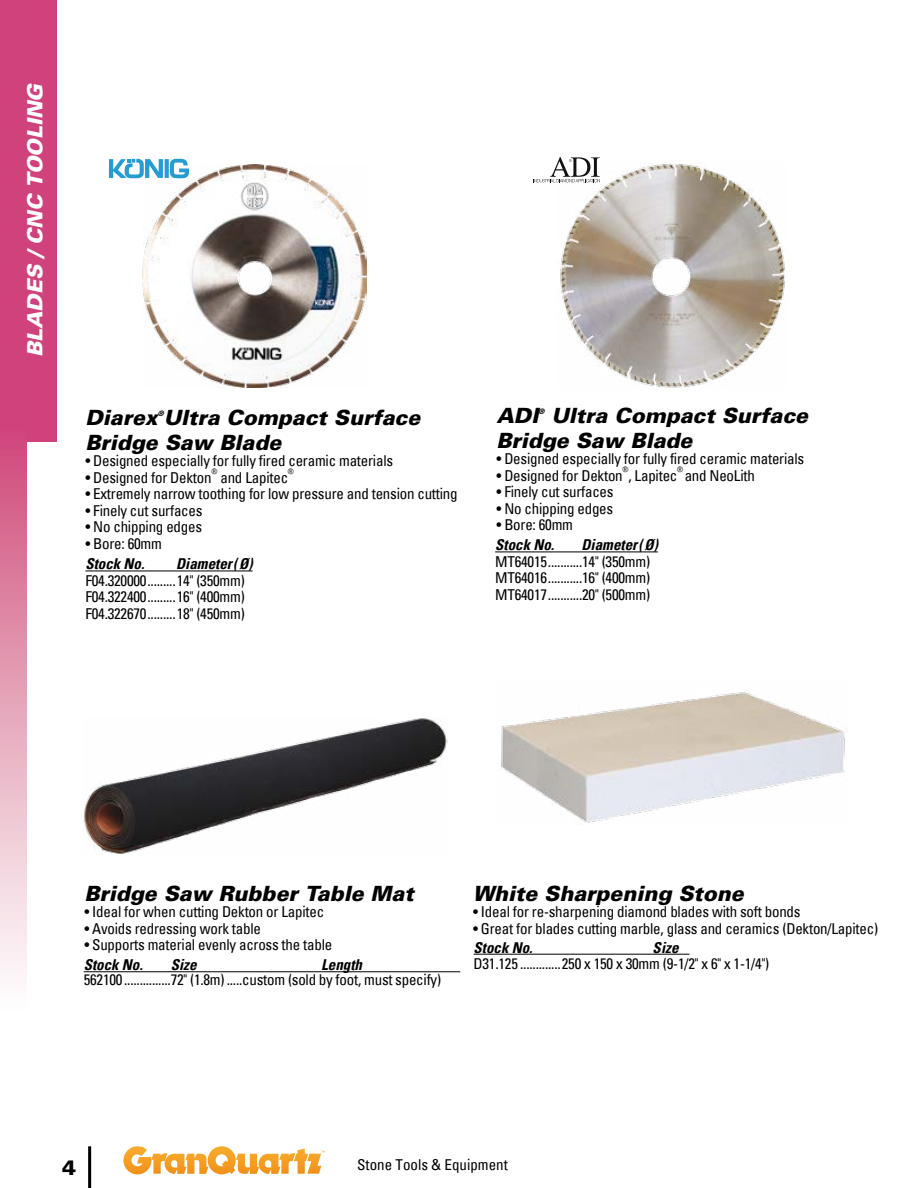
<style>
.page{position:relative;width:918px;height:1188px;background:#fff}
.page>*{position:absolute;margin:0;border:0;box-sizing:border-box;transform-origin:0 0}
.t1{font:italic 900 21px/25.2px "Univers";color:#000}
.t2{font:italic 900 21px "Univers";color:#fff}
.t3{font:900 21px "Univers";color:#000}
.t4{font:condensed 15px/16.5px "Univers";letter-spacing:-.015em;color:#000;text-align:justify}
.t5{font:italic 700 condensed 15px "Univers";color:#000}
.t6{font:condensed 7.5px "Univers";color:#000}
.t7{font:italic 900 7.5px "Univers";color:#000}
</style>
<div class="page">
<hr style="left:88px;top:1146px;width:3px;height:42px;background:#000">
<svg style="left:123px;top:1146px;width:202px;height:29px"></svg>
<img style="left:84px;top:718px;width:363px;height:136px">
<div style="left:0;top:0;width:56px;height:441px;background:#d0427b"></div>
<svg style="left:0;top:441px;width:26px;height:534px;background:#e5a3ba"></svg>
<img style="left:556px;top:164px;width:229px;height:224px">
<img style="left:143px;top:165px;width:223px;height:222px">
<hr style="left:85px;top:571px;width:168px;height:1px;background:#000">
<hr style="left:495px;top:552px;width:163px;height:1px;background:#000">
<svg style="left:109px;top:159px;width:80px;height:19px"></svg>
<svg style="left:533px;top:157px;width:67px;height:25px"></svg>
<hr style="left:474px;top:954px;width:216px;height:1px;background:#000">
<img style="left:501px;top:692px;width:347px;height:133px">
<hr style="left:84px;top:971px;width:237px;height:1px;background:#000">
<hr style="left:321px;top:971px;width:41px;height:1px;background:#000">
<hr style="left:362px;top:971px;width:98px;height:1px;background:#000">
<h1 class="t2" style="left:22px;top:357px;width:276px;rotate:-90deg">BLADES / CNC TOOLING</h1>
<h1 class="t1" style="left:85px;top:404px;width:336px">Diarex Ultra Compact Surface</h1>
<p class="t7" style="left:158px;top:408px;width:7px">®</p>
<h1 class="t1" style="left:85px;top:430px;width:197px">Bridge Saw Blade</h1>
<p class="t4" style="left:85px;top:452px;width:309px">• Designed especially for fully fired ceramic materials</p>
<p class="t4" style="left:85px;top:469px;width:128px">• Designed for Dekton</p>
<p class="t6" style="left:211px;top:466px;width:7px">®</p>
<p class="t4" style="left:220px;top:469px;width:69px">and Lapitec</p>
<p class="t6" style="left:288px;top:466px;width:7px">®</p>
<p class="t4" style="left:85px;top:485px;width:374px">• Extremely narrow toothing for low pressure and tension cutting</p>
<p class="t4" style="left:85px;top:502px;width:119px">• Finely cut surfaces</p>
<p class="t4" style="left:85px;top:518px;width:118px">• No chipping edges</p>
<p class="t4" style="left:85px;top:535px;width:78px">• Bore: 60mm</p>
<p class="t5" style="left:85px;top:555px;width:61px">Stock No.</p>
<p class="t5" style="left:176px;top:555px;width:78px">Diameter (Ø)</p>
<p class="t4" style="left:85px;top:572px;width:161px">F04.320000.........14" (350mm)<br>F04.322400.........16" (400mm)<br>F04.322670.........18" (450mm)</p>
<h1 class="t1" style="left:496px;top:402px;width:313px;text-indent:55px">Ultra Compact Surface<br>Bridge Saw Blade</h1>
<p class="t4" style="left:496px;top:450px;width:309px">• Designed especially for fully fired ceramic materials</p>
<p class="t4" style="left:496px;top:467px;width:182px">• Designed for Dekton , Lapitec</p>
<h1 class="t1" style="left:496px;top:402px;width:43px">ADI</h1>
<p class="t7" style="left:538px;top:406px;width:7px">®</p>
<p class="t6" style="left:623px;top:464px;width:7px">®</p>
<p class="t6" style="left:677px;top:464px;width:7px">®</p>
<p class="t4" style="left:685px;top:467px;width:72px">and NeoLith</p>
<p class="t4" style="left:496px;top:483px;width:119px">• Finely cut surfaces</p>
<p class="t4" style="left:496px;top:500px;width:118px">• No chipping edges</p>
<p class="t4" style="left:496px;top:516px;width:78px">• Bore: 60mm</p>
<p class="t5" style="left:495px;top:536px;width:61px">Stock No.</p>
<p class="t5" style="left:581px;top:536px;width:78px">Diameter (Ø)</p>
<p class="t4" style="left:495px;top:553px;width:157px">MT64015...........14" (350mm)<br>MT64016...........16" (400mm)<br>MT64017...........20" (500mm)</p>
<h1 class="t1" style="left:84px;top:880px;width:331px">Bridge Saw Rubber Table Mat</h1>
<p class="t4" style="left:84px;top:903px;width:241px">• Ideal for when cutting Dekton or Lapitec</p>
<p class="t4" style="left:84px;top:920px;width:178px">• Avoids redressing work table</p>
<p class="t4" style="left:84px;top:936px;width:249px">• Supports material evenly across the table</p>
<h1 class="t1" style="left:473px;top:880px;width:272px">White Sharpening Stone</h1>
<p class="t4" style="left:473px;top:903px;width:329px">• Ideal for re-sharpening diamond blades with soft bonds</p>
<p class="t4" style="left:473px;top:920px;width:407px">• Great for blades cutting marble, glass and ceramics (Dekton/Lapitec)</p>
<p class="t5" style="left:474px;top:938px;width:61px">Stock No.</p>
<p class="t5" style="left:653px;top:938px;width:27px">Size</p>
<p class="t5" style="left:84px;top:956px;width:61px">Stock No.</p>
<p class="t5" style="left:171px;top:956px;width:27px">Size</p>
<p class="t5" style="left:321px;top:956px;width:42px">Length</p>
<p class="t4" style="left:474px;top:955px;width:297px">D31.125 .............250 x 150 x 30mm (9-1/2" x 6" x 1-1/4")</p>
<p class="t4" style="left:84px;top:971px;width:359px">562100...............72" (1.8m).....custom (sold by foot, must specify)</p>
<h1 class="t3" style="left:62px;top:1155px;width:16px">4</h1>
<p class="t4" style="left:357px;top:1156px;width:152px">Stone Tools &amp; Equipment</p>
</div>
